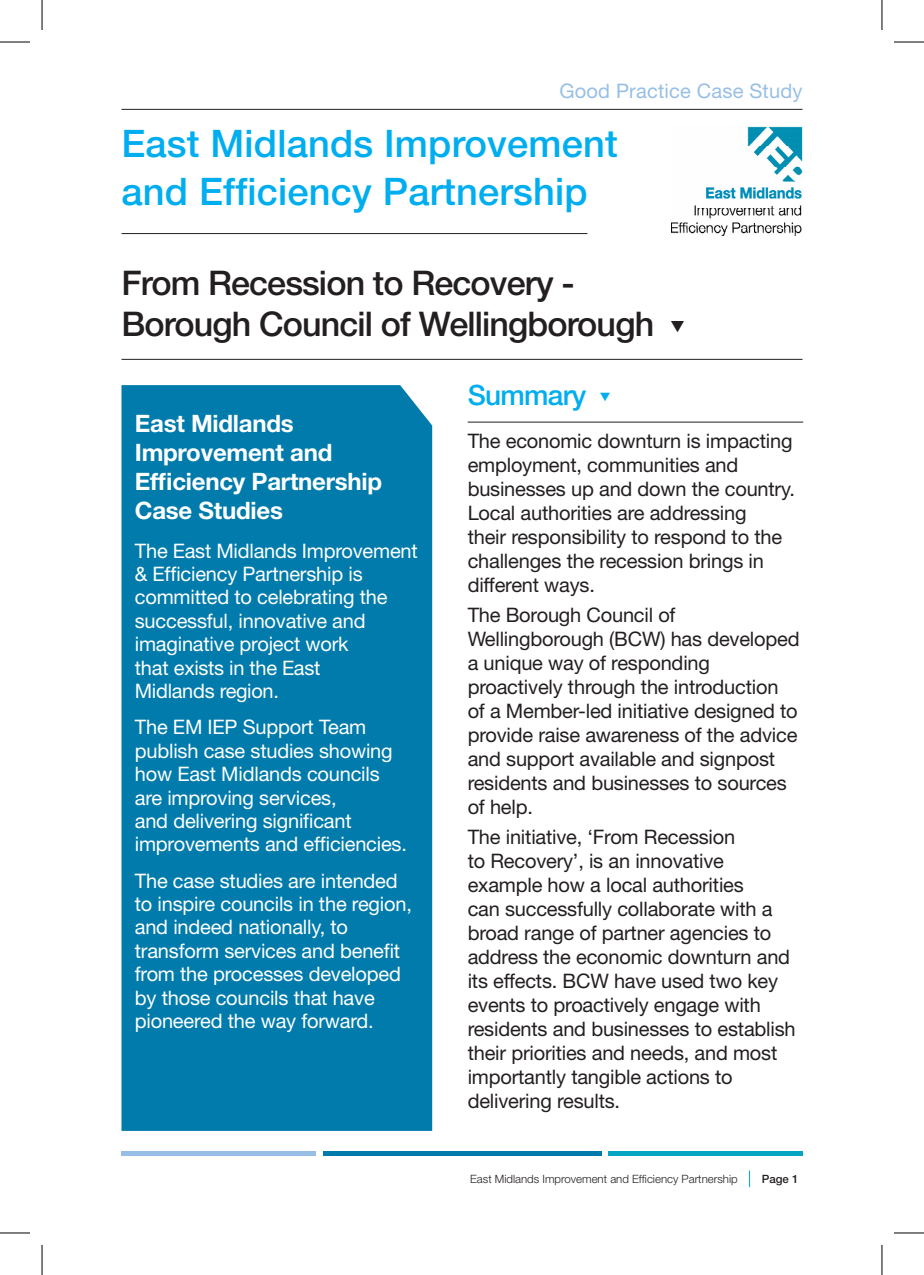
<style>
.page{position:relative;width:924px;height:1275px;background:#fff}
.page>*{position:absolute;margin:0;border:0;box-sizing:border-box;transform-origin:0 0}
.Main_headers{font:500 38px/48px "Helvetica Neue";letter-spacing:.005em;color:#00aeef}
.Main_header_2{font:500 34px/40.8px "Helvetica Neue";letter-spacing:-.025em;color:#231f20}
.Main_sub_header{font:500 28px "Helvetica Neue";letter-spacing:-.025em;color:#00aeef}
.Chris_Allison_text{font:700 24px/28.8px "Helvetica Neue";letter-spacing:-.01em;color:#fff}
.Main_body_copy{font:20px/24px "Helvetica Neue";letter-spacing:-.01em;color:#231f20}
.Chris_Allison_text-2{font:20px/23.4px "Helvetica Neue";letter-spacing:-.01em;color:#fff}
.Good_practice_header{font:20px "Helvetica Neue";letter-spacing:.01em;color:#97bfe6}
.t1{font:300 11.4px "Helvetica Neue";color:#231f20}
.t2{font:500 11.4px "Helvetica Neue";color:#231f20}
</style>
<div class="page">
<img style="left:671px;top:126px;width:132px;height:109px">
<hr style="left:121px;top:233px;width:466px;height:1px;background:#231f20">
<div style="left:121px;top:1150px;width:194px;height:5px;background:#97bfe6"></div>
<div style="left:323px;top:1150px;width:278px;height:5px;background:#007bab"></div>
<div style="left:608px;top:1150px;width:194px;height:5px;background:#06a6c3"></div>
<hr style="left:121px;top:109px;width:681px;height:1px;background:#231f20">
<hr style="left:121px;top:359px;width:681px;height:1px;background:#231f20">
<hr style="left:467px;top:421px;width:335px;height:1px;background:#231f20">
<div style="left:121px;top:385px;width:311px;height:746px;background:#007bab"></div>
<hr style="left:0;top:42px;width:30px;height:1px;background:#000">
<hr style="left:893px;top:42px;width:30px;height:1px;background:#000">
<hr style="left:0;top:1232px;width:30px;height:1px;background:#000">
<hr style="left:893px;top:1232px;width:30px;height:1px;background:#000">
<hr style="left:42px;top:0;width:1px;height:30px;background:#000">
<hr style="left:42px;top:1245px;width:1px;height:30px;background:#000">
<hr style="left:881px;top:0;width:1px;height:30px;background:#000">
<hr style="left:881px;top:1245px;width:1px;height:30px;background:#000">
<p class="Good_practice_header" style="left:559px;top:78px;width:244px">Good Practice Case Study</p>
<p class="Main_headers" style="left:121px;top:119px;width:497px">East Midlands Improvement and Efficiency Partnership</p>
<p class="Main_header_2" style="left:121px;top:262px;width:564px">From Recession to Recovery -<br>Borough Council of Wellingborough ▼</p>
<p class="Chris_Allison_text" style="left:135px;top:408px;width:249px">East Midlands<br>Improvement and<br>Efficiency Partnership<br>Case Studies</p>
<p class="Chris_Allison_text-2" style="left:135px;top:538px;width:284px">The East Midlands Improvement &amp; Efficiency Partnership is committed to celebrating the successful, innovative and imaginative project work<br>that exists in the East<br>Midlands region.</p>
<p class="Chris_Allison_text-2" style="left:135px;top:715px;width:273px">The EM IEP Support Team publish case studies showing how East Midlands councils are improving services,<br>and delivering significant improvements and efficiencies.</p>
<p class="Chris_Allison_text-2" style="left:135px;top:868px;width:278px">The case studies are intended to inspire councils in the region, and indeed nationally, to transform services and benefit from the processes developed by those councils that have pioneered the way forward.</p>
<p class="Main_sub_header" style="left:467px;top:378px;width:120px">Summary</p>
<p class="Main_body_copy" style="left:467px;top:429px;width:328px">The economic downturn is impacting employment, communities and businesses up and down the country.<br>Local authorities are addressing<br>their responsibility to respond to the challenges the recession brings in different ways.</p>
<p class="Main_body_copy" style="left:467px;top:603px;width:333px">The Borough Council of<br>Wellingborough (BCW) has developed a unique way of responding proactively through the introduction of a Member-led initiative designed to provide raise awareness of the advice and support available and signpost residents and businesses to sources of help.</p>
<p class="Main_body_copy" style="left:467px;top:824px;width:329px">The initiative, ‘From Recession<br>to Recovery’, is an innovative example how a local authorities<br>can successfully collaborate with a broad range of partner agencies to address the economic downturn and its effects. BCW have used two key events to proactively engage with residents and businesses to establish their priorities and needs, and most importantly tangible actions to delivering results.</p>
<p class="t1" style="left:470px;top:1172px;width:269px">East Midlands Improvement and Efficiency Partnership</p>
<p class="t2" style="left:761px;top:1172px;width:38px">Page 1</p>
</div>
